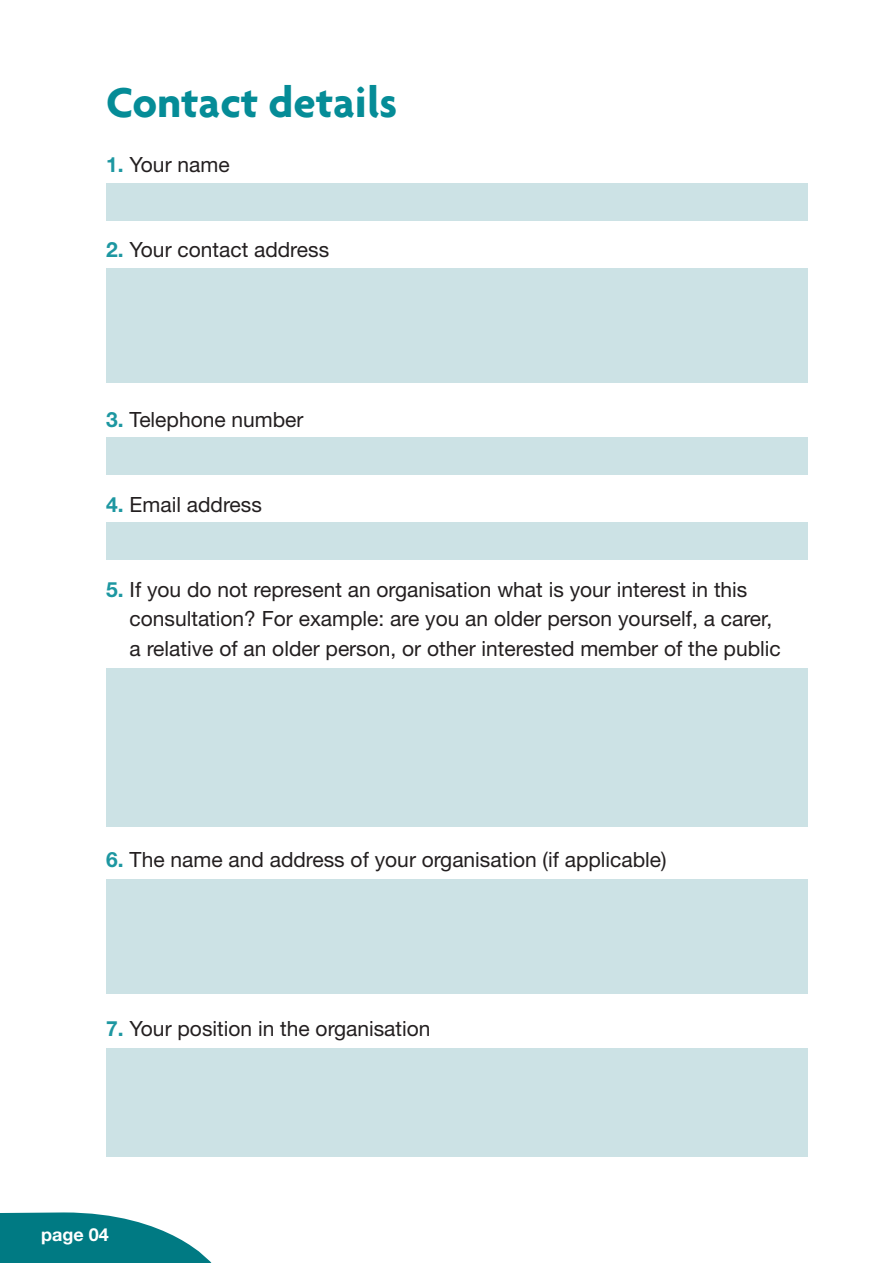
<style>
.page{position:relative;width:893px;height:1263px;background:#fff}
.page>*{position:absolute;margin:0;border:0;box-sizing:border-box;transform-origin:0 0}
.t1{font:700 45px "Agenda";color:#058c97}
.t2{font:21px/29.5px "Helvetica Neue";color:#231f20}
.t3{font:700 18px "Helvetica Neue";color:#fff}
.s1{font-family:"Helvetica Neue Bold TT";color:#1d97a1}
</style>
<div class="page">
<svg style="left:0;top:1212px;width:211px;height:51px"></svg>
<div style="left:106px;top:184px;width:702px;height:37px;background:#cce2e5"></div>
<div style="left:106px;top:268px;width:702px;height:115px;background:#cce2e5"></div>
<div style="left:106px;top:438px;width:702px;height:37px;background:#cce2e5"></div>
<div style="left:106px;top:523px;width:702px;height:37px;background:#cce2e5"></div>
<div style="left:106px;top:668px;width:702px;height:158px;background:#cce2e5"></div>
<div style="left:106px;top:879px;width:702px;height:115px;background:#cce2e5"></div>
<div style="left:106px;top:1048px;width:702px;height:109px;background:#cce2e5"></div>
<h1 class="t1" style="left:106px;top:85px;width:292px">Contact details</h1>
<p class="t2" style="left:106px;top:152px;width:125px"><span class="s1">1.</span> Your name</p>
<p class="t2" style="left:106px;top:237px;width:224px"><span class="s1">2.</span> Your contact address</p>
<p class="t2" style="left:106px;top:406px;width:199px"><span class="s1">3.</span> Telephone number</p>
<p class="t2" style="left:106px;top:491px;width:157px"><span class="s1">4.</span> Email address</p>
<p class="t2" style="left:130px;top:576px;width:653px;text-indent:-23px"><span class="s1">5.</span> If you do not represent an organisation what is your interest in this consultation? For example: are you an older person yourself, a carer, a relative of an older person, or other interested member of the public</p>
<p class="t2" style="left:106px;top:847px;width:562px"><span class="s1">6.</span> The name and address of your organisation (if applicable)</p>
<p class="t2" style="left:106px;top:1016px;width:326px"><span class="s1">7.</span> Your position in the organisation</p>
<p class="t3" style="left:41px;top:1228px;width:69px">page 04</p>
</div>
